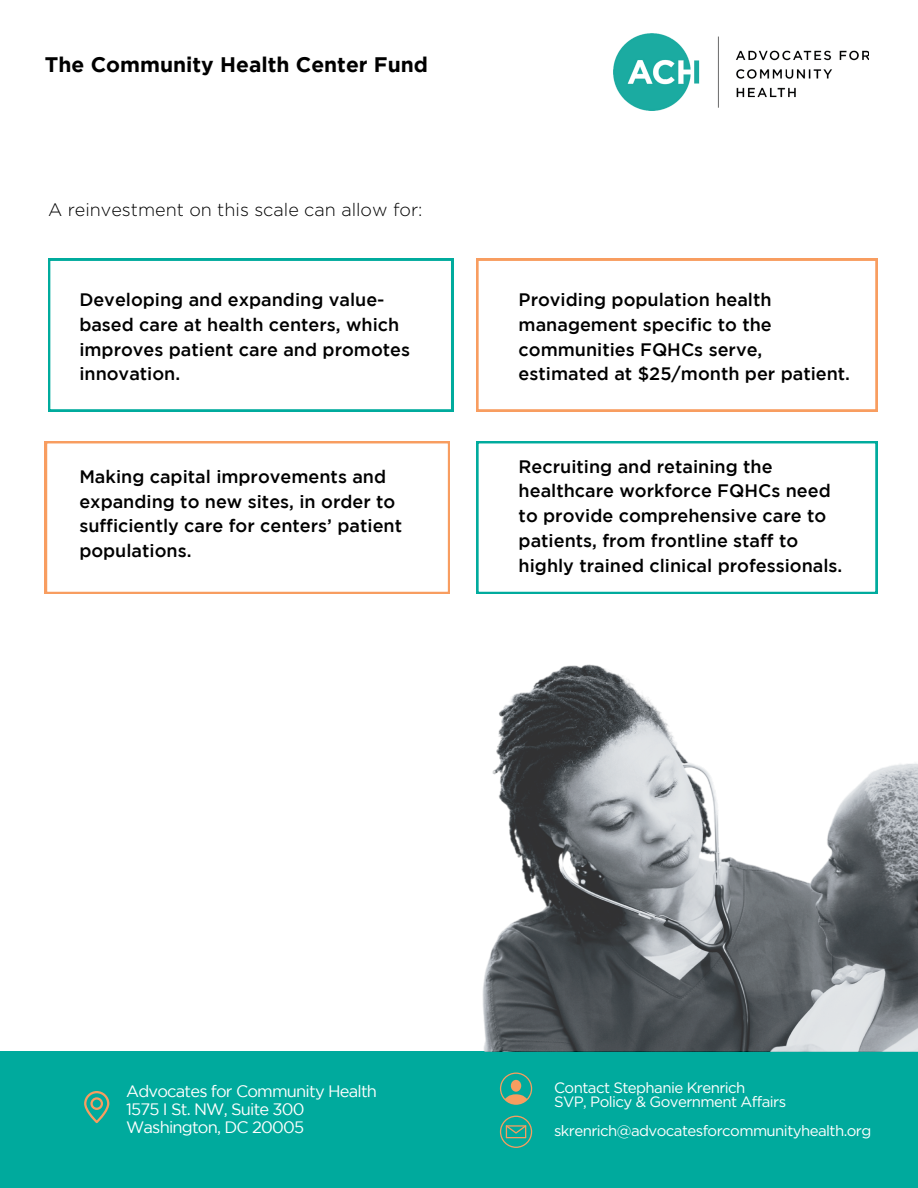
<style>
.page{position:relative;width:918px;height:1188px;background:#fff}
.page>*{position:absolute;margin:0;border:0;box-sizing:border-box;transform-origin:0 0}
.t1{font:700 21px "Gotham";color:#000}
.t2{font:500 18px/24.8px "Gotham";color:#000}
.t3{font:300 18px "Gotham";color:#000}
.t4{font:16.5px/18px "Gotham";letter-spacing:-.05em;color:#fff}
.t5{font:15px "Gotham";letter-spacing:-.04em;color:#fff}
</style>
<div class="page">
<div style="left:0;top:1051px;width:918px;height:137px;background:#00aa9d"></div>
<img style="left:613px;top:33px;width:256px;height:78px">
<svg style="left:84px;top:1091px;width:25px;height:32px"></svg>
<img style="left:482px;top:664px;width:436px;height:387px">
<svg style="left:48px;top:259px;width:405px;height:152px"></svg>
<svg style="left:45px;top:441px;width:405px;height:153px"></svg>
<svg style="left:476px;top:259px;width:402px;height:152px"></svg>
<svg style="left:476px;top:441px;width:402px;height:153px"></svg>
<svg style="left:500px;top:1116px;width:32px;height:32px"></svg>
<svg style="left:500px;top:1073px;width:32px;height:32px"></svg>
<p class="t1" style="left:45px;top:57px;width:385px">The Community Health Center Fund</p>
<p class="t3" style="left:48px;top:199px;width:376px">A reinvestment on this scale can allow for:</p>
<h2 class="t2" style="left:79px;top:289px;width:332px">Developing and expanding value&shy;based care at health centers, which improves patient care and promotes innovation.</h2>
<h2 class="t2" style="left:519px;top:289px;width:333px">Providing population health management specific to the communities FQHCs serve, estimated at $25/month per patient.</h2>
<p class="t2" style="left:79px;top:465px;width:324px">Making capital improvements and expanding to new sites, in order to sufficiently care for centers’ patient populations.</p>
<p class="t2" style="left:519px;top:455px;width:325px">Recruiting and retaining the healthcare workforce FQHCs need to provide comprehensive care to patients, from frontline staff to highly trained clinical professionals.</p>
<h2 class="t4" style="left:126px;top:1083px;width:252px">Advocates for Community Health<br>1575 I St. NW, Suite 300<br>Washington, DC 20005</h2>
<p class="t5" style="left:554px;top:1078px;width:193px">Contact Stephanie Krenrich</p>
<h3 class="t5" style="left:554px;top:1093px;width:234px">SVP, Policy &amp; Government Affairs</h3>
<p class="t5" style="left:554px;top:1121px;width:319px">skrenrich@advocatesforcommunityhealth.org</p>
</div>
